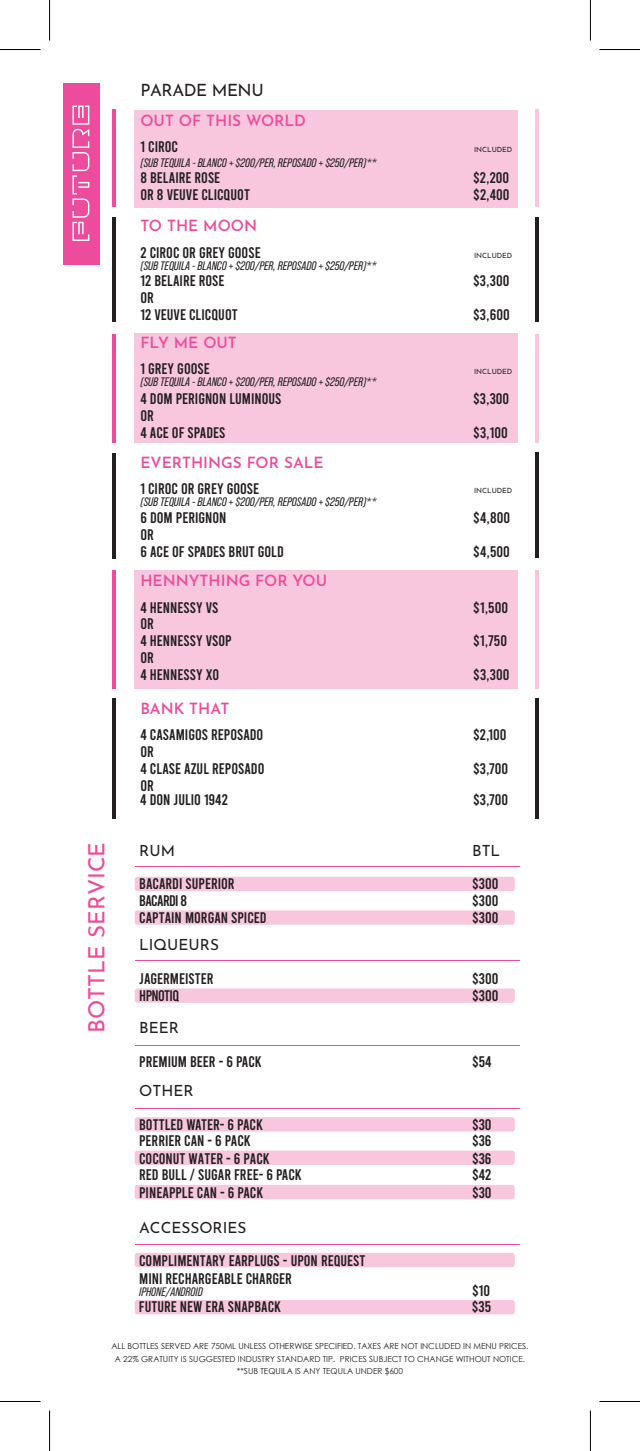
<style>
.page{position:relative;width:640px;height:1451px;background:#fff}
.page>*{position:absolute;margin:0;border:0;box-sizing:border-box;transform-origin:0 0}
.t1{font:22.5px "Josefin Sans";color:#ed4b9b}
.t2{font:16.95px "Josefin Sans";letter-spacing:-.025em;color:#231f20}
.t3{font:15.45px/17px "Bebas";color:#231f20}
.t4{font:600 15.45px "Josefin Sans";color:#ed4b9b}
.t5{font:15.45px "Josefin Sans";color:#231f20}
.t6{font:15.45px "Bebas";letter-spacing:-.04em;color:#231f20}
.t7{font:italic 12.3px "Bebas Neue Pro";color:#231f20}
.t8{font:8.25px/12.8px "Century Gothic";color:#231f20;text-align:center}
.t9{font:100 7.2px "Josefin Sans";color:#231f20}
</style>
<div class="page">
<div style="left:63px;top:83px;width:37px;height:182px;background:#ed4b9b"></div>
<svg style="left:72px;top:106px;width:17px;height:135px"></svg>
<div style="left:134px;top:876px;width:380px;height:15px;background:#f8c7de;border-radius:3px"></div>
<div style="left:134px;top:910px;width:380px;height:14px;background:#f8c7de;border-radius:3px"></div>
<div style="left:134px;top:988px;width:380px;height:14px;background:#f8c7de;border-radius:3px"></div>
<div style="left:134px;top:1117px;width:380px;height:14px;background:#f8c7de;border-radius:3px"></div>
<div style="left:134px;top:1150px;width:380px;height:15px;background:#f8c7de;border-radius:3px"></div>
<div style="left:134px;top:1184px;width:380px;height:15px;background:#f8c7de;border-radius:3px"></div>
<div style="left:134px;top:1252px;width:380px;height:15px;background:#f8c7de;border-radius:3px"></div>
<div style="left:134px;top:1300px;width:380px;height:14px;background:#f8c7de;border-radius:3px"></div>
<div style="left:134px;top:110px;width:383px;height:98px;background:#f8c7de"></div>
<div style="left:134px;top:333px;width:383px;height:110px;background:#f8c7de"></div>
<div style="left:134px;top:570px;width:383px;height:118px;background:#f8c7de"></div>
<hr style="left:135px;top:866px;width:385px;height:1px;background:#ed4b9b">
<hr style="left:135px;top:960px;width:385px;height:1px;background:#ed4b9b">
<hr style="left:135px;top:1044px;width:385px;height:1px;background:#ed4b9b">
<hr style="left:135px;top:1108px;width:384px;height:1px;background:#ed4b9b">
<hr style="left:135px;top:1244px;width:384px;height:1px;background:#ed4b9b">
<hr style="left:113px;top:110px;width:3px;height:97px;background:#ed4b9b">
<hr style="left:535px;top:110px;width:3px;height:97px;background:#f4a3c8">
<hr style="left:113px;top:217px;width:3px;height:105px;background:#231f20">
<hr style="left:535px;top:217px;width:3px;height:105px;background:#231f20">
<hr style="left:113px;top:333px;width:3px;height:109px;background:#ed4b9b">
<hr style="left:535px;top:333px;width:3px;height:109px;background:#f4a3c8">
<hr style="left:113px;top:453px;width:3px;height:105px;background:#231f20">
<hr style="left:535px;top:452px;width:3px;height:106px;background:#231f20">
<hr style="left:112px;top:571px;width:4px;height:118px;background:#ed4b9b">
<hr style="left:535px;top:571px;width:3px;height:118px;background:#f4a3c8">
<hr style="left:112px;top:698px;width:4px;height:121px;background:#231f20">
<hr style="left:535px;top:698px;width:3px;height:121px;background:#231f20">
<hr style="left:0;top:49px;width:40px;height:1px;background:#000">
<hr style="left:599px;top:49px;width:40px;height:1px;background:#000">
<hr style="left:0;top:1401px;width:40px;height:1px;background:#000">
<hr style="left:599px;top:1401px;width:40px;height:1px;background:#000">
<hr style="left:49px;top:0;width:1px;height:40px;background:#000">
<hr style="left:49px;top:1410px;width:1px;height:40px;background:#000">
<hr style="left:589px;top:0;width:1px;height:40px;background:#000">
<hr style="left:589px;top:1410px;width:1px;height:40px;background:#000">
<p class="t2" style="left:140px;top:76px;width:125px">PARADE MENU</p>
<p class="t4" style="left:140px;top:107px;width:167px">OUT OF THIS WORLD</p>
<p class="t3" style="left:140px;top:138px;width:39px">1 CIROC</p>
<p class="t7" style="left:140px;top:155px;width:237px">(SUB TEQUILA - BLANCO + $200/PER, REPOSADO + $250/PER)**</p>
<p class="t3" style="left:140px;top:170px;width:81px">8 BELAIRE ROSE</p>
<p class="t3" style="left:473px;top:170px;width:37px">$2,200</p>
<p class="t3" style="left:140px;top:186px;width:111px">OR 8 VEUVE CLICQUOT</p>
<p class="t3" style="left:473px;top:186px;width:38px">$2,400</p>
<p class="t4" style="left:140px;top:213px;width:118px">TO THE MOON</p>
<p class="t3" style="left:140px;top:244px;width:122px">2 CIROC OR GREY GOOSE</p>
<p class="t7" style="left:140px;top:259px;width:237px">(SUB TEQUILA - BLANCO + $200/PER, REPOSADO + $250/PER)**</p>
<p class="t3" style="left:140px;top:272px;width:85px">12 BELAIRE ROSE</p>
<p class="t3" style="left:473px;top:272px;width:38px">$3,300</p>
<p class="t3" style="left:140px;top:289px;width:99px">OR<br>12 VEUVE CLICQUOT</p>
<p class="t9" style="left:473px;top:144px;width:40px">INCLUDED</p>
<p class="t9" style="left:473px;top:250px;width:40px">INCLUDED</p>
<p class="t3" style="left:473px;top:306px;width:38px">$3,600</p>
<p class="t4" style="left:140px;top:329px;width:98px">FLY ME OUT</p>
<p class="t3" style="left:140px;top:360px;width:71px">1 GREY GOOSE</p>
<p class="t7" style="left:140px;top:375px;width:237px">(SUB TEQUILA - BLANCO + $200/PER, REPOSADO + $250/PER)**</p>
<p class="t3" style="left:140px;top:390px;width:142px">4 DOM PERIGNON LUMINOUS</p>
<p class="t3" style="left:472px;top:390px;width:38px">$3,300</p>
<p class="t3" style="left:140px;top:407px;width:86px">OR<br>4 ACE OF SPADES</p>
<p class="t9" style="left:473px;top:366px;width:40px">INCLUDED</p>
<p class="t3" style="left:473px;top:423px;width:36px">$3,100</p>
<p class="t4" style="left:140px;top:449px;width:184px">EVERTHINGS FOR SALE</p>
<p class="t3" style="left:140px;top:480px;width:120px">1 CIROC OR GREY GOOSE</p>
<p class="t7" style="left:140px;top:495px;width:237px">(SUB TEQUILA - BLANCO + $200/PER, REPOSADO + $250/PER)**</p>
<p class="t3" style="left:140px;top:509px;width:87px">6 DOM PERIGNON</p>
<p class="t3" style="left:473px;top:509px;width:38px">$4,800</p>
<p class="t3" style="left:140px;top:526px;width:145px">OR<br>6 ACE OF SPADES BRUT GOLD</p>
<p class="t9" style="left:473px;top:485px;width:40px">INCLUDED</p>
<p class="t3" style="left:473px;top:543px;width:38px">$4,500</p>
<p class="t4" style="left:140px;top:568px;width:188px">HENNYTHING FOR YOU</p>
<p class="t3" style="left:140px;top:598px;width:79px">4 HENNESSY VS</p>
<p class="t3" style="left:473px;top:598px;width:36px">$1,500</p>
<p class="t3" style="left:140px;top:615px;width:93px">OR<br>4 HENNESSY VSOP</p>
<p class="t3" style="left:473px;top:632px;width:35px">$1,750</p>
<p class="t3" style="left:140px;top:649px;width:80px">OR<br>4 HENNESSY XO</p>
<p class="t3" style="left:473px;top:666px;width:38px">$3,300</p>
<p class="t4" style="left:140px;top:695px;width:90px">BANK THAT</p>
<p class="t3" style="left:140px;top:726px;width:124px">4 CASAMIGOS REPOSADO</p>
<p class="t3" style="left:473px;top:726px;width:35px">$2,100</p>
<p class="t3" style="left:140px;top:743px;width:125px">OR<br>4 CLASE AZUL REPOSADO</p>
<p class="t3" style="left:473px;top:760px;width:36px">$3,700</p>
<h1 class="t1" style="left:78px;top:1033px;width:192px;rotate:-90deg">BOTTLE SERVICE</h1>
<p class="t3" style="left:140px;top:778px;width:89px;line-height:14px">OR<br>4 DON JULIO 1942</p>
<p class="t3" style="left:472px;top:791px;width:36px">$3,700</p>
<p class="t5" style="left:139px;top:837px;width:37px">RUM</p>
<p class="t5" style="left:471px;top:837px;width:30px">BTL</p>
<p class="t3" style="left:139px;top:875px;width:97px">BACARDI SUPERIOR</p>
<p class="t3" style="left:471px;top:875px;width:28px">$300</p>
<p class="t6" style="left:139px;top:893px;width:49px">BACARDI 8</p>
<p class="t3" style="left:471px;top:892px;width:28px">$300</p>
<p class="t3" style="left:139px;top:909px;width:129px">CAPTAIN MORGAN SPICED</p>
<p class="t3" style="left:471px;top:909px;width:28px">$300</p>
<p class="t5" style="left:139px;top:931px;width:81px">LIQUEURS</p>
<p class="t3" style="left:139px;top:969px;width:76px">JAGERMEISTER</p>
<p class="t3" style="left:471px;top:969px;width:28px">$300</p>
<p class="t6" style="left:139px;top:987px;width:41px">HPNOTIQ</p>
<p class="t3" style="left:471px;top:986px;width:28px">$300</p>
<p class="t5" style="left:139px;top:1014px;width:41px">BEER</p>
<p class="t3" style="left:139px;top:1052px;width:124px">PREMIUM BEER - 6 PACK</p>
<p class="t3" style="left:471px;top:1052px;width:21px">$54</p>
<p class="t5" style="left:139px;top:1078px;width:56px">OTHER</p>
<p class="t3" style="left:139px;top:1116px;width:125px">BOTTLED WATER- 6 PACK</p>
<p class="t3" style="left:471px;top:1116px;width:21px">$30</p>
<p class="t3" style="left:139px;top:1132px;width:113px">PERRIER CAN - 6 PACK</p>
<p class="t3" style="left:471px;top:1132px;width:21px">$36</p>
<p class="t3" style="left:139px;top:1149px;width:132px">COCONUT WATER - 6 PACK</p>
<p class="t3" style="left:471px;top:1149px;width:21px">$36</p>
<p class="t3" style="left:139px;top:1166px;width:164px">RED BULL / SUGAR FREE- 6 PACK</p>
<p class="t3" style="left:471px;top:1166px;width:21px">$42</p>
<p class="t3" style="left:139px;top:1184px;width:125px">PINEAPPLE CAN - 6 PACK</p>
<p class="t3" style="left:471px;top:1184px;width:21px">$30</p>
<p class="t5" style="left:139px;top:1214px;width:109px">ACCESSORIES</p>
<p class="t3" style="left:139px;top:1251px;width:228px">COMPLIMENTARY EARPLUGS - UPON REQUEST</p>
<p class="t3" style="left:139px;top:1269px;width:154px">MINI RECHARGEABLE CHARGER</p>
<p class="t7" style="left:139px;top:1284px;width:65px">IPHONE/ANDROID</p>
<p class="t3" style="left:471px;top:1282px;width:20px">$10</p>
<p class="t3" style="left:139px;top:1298px;width:143px">FUTURE NEW ERA SNAPBACK</p>
<p class="t3" style="left:471px;top:1298px;width:21px">$35</p>
<p class="t8" style="left:111px;top:1339px;width:418px">ALL BOTTLES SERVED ARE 750ML UNLESS OTHERWISE SPECIFIED. TAXES ARE NOT INCLUDED IN MENU PRICES.<br>A 22% GRATUITY IS SUGGESTED INDUSTRY STANDARD TIP. PRICES SUBJECT TO CHANGE WITHOUT NOTICE. **SUB TEQUILA IS ANY TEQULA UNDER $600</p>
</div>
